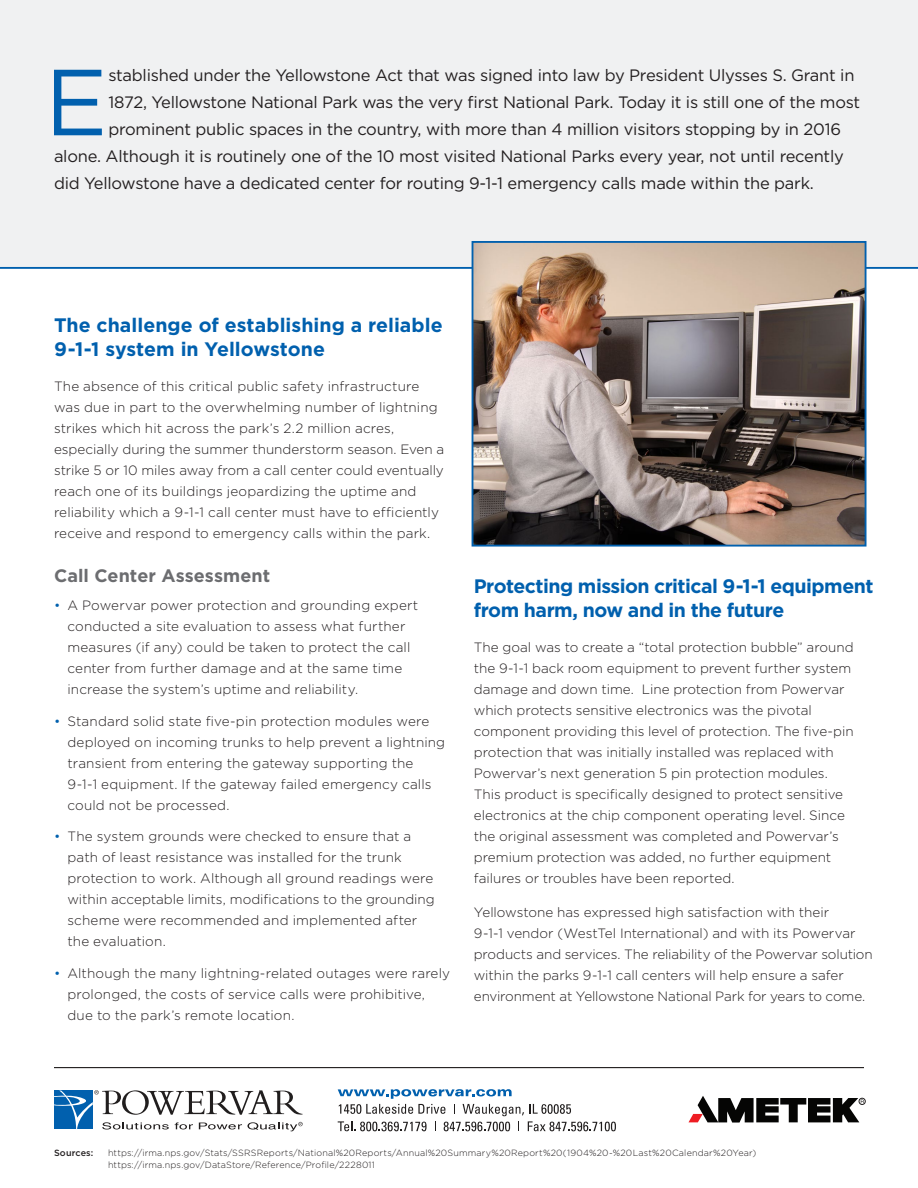
<style>
.page{position:relative;width:918px;height:1188px;background:#fff}
.page>*{position:absolute;margin:0;border:0;box-sizing:border-box;transform-origin:0 0}
.Body{font:93.6px "Gotham";color:#0160ae}
.Subhead{font:700 19.5px/24px "Gotham";letter-spacing:-.02em;color:#0160ae}
.Subhead-2{font:700 19.5px/24px "Gotham";color:#0160ae}
.Subhead-3{font:700 18px "Gotham";letter-spacing:.005em;color:#6c6d70}
.Body-2{font:16.5px "Gotham";letter-spacing:-.015em;color:#231f20}
.Body-3{font:300 13.5px/21px "Gotham";letter-spacing:.005em;color:#231f20}
.Body-4{font:300 9px "Gotham";letter-spacing:.02em;color:#231f20}
.Body-5{font:500 9px "Gotham";letter-spacing:.02em;color:#231f20}
.s1{color:#0160ae}
</style>
<div class="page">
<div style="left:0;top:0;width:918px;height:269px;background:#f0f1f2"></div>
<hr style="left:54px;top:1067px;width:810px;height:1px;background:#211e1e">
<svg style="left:338px;top:1089px;width:278px;height:42px"></svg>
<svg style="left:54px;top:1090px;width:249px;height:41px"></svg>
<div style="left:859px;top:1098px;width:7px;height:7px;border:1px solid #211e1e;border-radius:50%"></div>
<svg style="left:688px;top:1096px;width:176px;height:27px"></svg>
<img style="left:475px;top:244px;width:389px;height:300px">
<div style="left:472px;top:241px;width:395px;height:306px;border:2px solid #0160ae"></div>
<p class="Body" style="left:45px;top:50px;width:64px">E</p>
<p class="Body-2" style="left:108px;top:66px;width:748px">stablished under the Yellowstone Act that was signed into law by President Ulysses S. Grant in</p>
<p class="Body-2" style="left:108px;top:93px;width:753px">1872, Yellowstone National Park was the very first National Park. Today it is still one of the most</p>
<p class="Body-2" style="left:108px;top:120px;width:734px">prominent public spaces in the country, with more than 4 million visitors stopping by in 2016</p>
<p class="Body-2" style="left:54px;top:147px;width:791px">alone. Although it is routinely one of the 10 most visited National Parks every year, not until recently</p>
<p class="Body-2" style="left:54px;top:174px;width:761px">did Yellowstone have a dedicated center for routing 9-1-1 emergency calls made within the park.</p>
<p class="Subhead-2" style="left:54px;top:313px;width:390px">The challenge of establishing a reliable<br>9-1-1 system in Yellowstone</p>
<p class="Body-3" style="left:54px;top:375px;width:392px">The absence of this critical public safety infrastructure was due in part to the overwhelming number of lightning strikes which hit across the park’s 2.2 million acres, especially during the summer thunderstorm season. Even a strike 5 or 10 miles away from a call center could eventually reach one of its buildings jeopardizing the uptime and reliability which a 9-1-1 call center must have to efficiently receive and respond to emergency calls within the park.</p>
<p class="Subhead-3" style="left:54px;top:565px;width:218px">Call Center Assessment</p>
<p class="Body-3" style="left:68px;top:594px;width:352px;text-indent:-14px"><span class="s1">•</span> A Powervar power protection and grounding expert conducted a site evaluation to assess what further measures (if any) could be taken to protect the call center from further damage and at the same time increase the system’s uptime and reliability.</p>
<p class="Body-3" style="left:68px;top:710px;width:379px;text-indent:-14px"><span class="s1">•</span> Standard solid state five-pin protection modules were deployed on incoming trunks to help prevent a lightning transient from entering the gateway supporting the 9-1-1 equipment. If the gateway failed emergency calls could not be processed.</p>
<p class="Body-3" style="left:68px;top:826px;width:369px;text-indent:-14px"><span class="s1">•</span> The system grounds were checked to ensure that a path of least resistance was installed for the trunk protection to work. Although all ground readings were within acceptable limits, modifications to the grounding scheme were recommended and implemented after the evaluation.</p>
<p class="Body-3" style="left:68px;top:963px;width:384px;text-indent:-14px"><span class="s1">•</span> Although the many lightning-related outages were rarely prolonged, the costs of service calls were prohibitive, due to the park’s remote location.</p>
<p class="Subhead" style="left:474px;top:574px;width:401px">Protecting mission critical 9-1-1 equipment from harm, now and in the future</p>
<p class="Body-3" style="left:474px;top:636px;width:381px">The goal was to create a “total protection bubble” around the 9-1-1 back room equipment to prevent further system damage and down time. Line protection from Powervar which protects sensitive electronics was the pivotal component providing this level of protection. The five-pin protection that was initially installed was replaced with Powervar’s next generation 5 pin protection modules.<br>This product is specifically designed to protect sensitive electronics at the chip component operating level. Since the original assessment was completed and Powervar’s premium protection was added, no further equipment failures or troubles have been reported.</p>
<p class="Body-3" style="left:474px;top:902px;width:400px">Yellowstone has expressed high satisfaction with their<br>9-1-1 vendor (WestTel International) and with its Powervar products and services. The reliability of the Powervar solution within the parks 9-1-1 call centers will help ensure a safer environment at Yellowstone National Park for years to come.</p>
<p class="Body-5" style="left:54px;top:1148px;width:41px">Sources:</p>
<p class="Body-4" style="left:108px;top:1148px;width:650px">https://irma.nps.gov/Stats/SSRSReports/National%20Reports/Annual%20Summary%20Report%20(1904%20-%20Last%20Calendar%20Year)</p>
<p class="Body-4" style="left:108px;top:1160px;width:268px">https://irma.nps.gov/DataStore/Reference/Profile/2228011</p>
</div>
